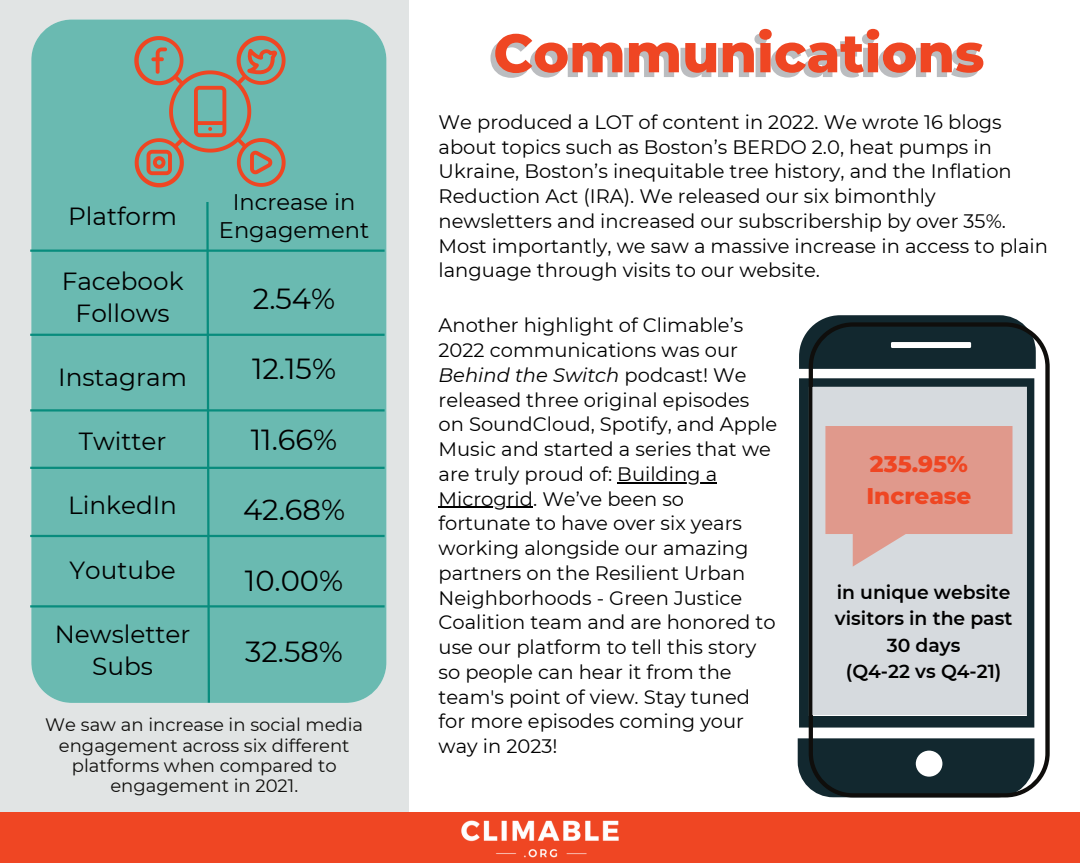
<style>
.page{position:relative;width:1080px;height:864px;background:#fff}
.page>*{position:absolute;margin:0;border:0;box-sizing:border-box;transform-origin:0 0}
.t1{font:800 54px "Montserrat";color:#ef4623}
.t2{font:28.95px "Montserrat";color:#000}
.t3{font:24.75px/32.1px "Montserrat";color:#000;text-align:center}
.t4{font:800 23.1px/31.5px "Montserrat";color:#ef4623}
.t5{font:22.5px/27.8px "Montserrat";color:#000;text-align:center}
.t6{font:19.5px/24.8px "Montserrat";color:#000}
.t7{font:600 18.75px/26.1px "Montserrat";color:#000;text-align:center}
.t8{font:18px/20.2px "Montserrat";color:#0f0e0c;text-align:center}
.s1{font-style:italic}
</style>
<div class="page">
<svg style="left:798px;top:315px;width:223px;height:473px;fill:#12282f"></svg>
<svg style="left:809px;top:322px;width:241px;height:475px;fill:#12282f"></svg>
<div style="left:813px;top:387px;width:214px;height:328px;background:#d6dade"></div>
<div style="left:0;top:0;width:409px;height:816px;background:#e1e4e4"></div>
<div style="left:31px;top:20px;width:355px;height:683px;background:#6abab1"></div>
<svg style="left:134px;top:36px;width:152px;height:151px;background:#879f90"></svg>
<div style="left:0;top:812px;width:1080px;height:50px;background:#ef4623"></div>
<hr style="left:30px;top:250px;width:355px;height:2px;background:#088c7d">
<hr style="left:30px;top:334px;width:355px;height:2px;background:#088c7d">
<hr style="left:30px;top:409px;width:355px;height:3px;background:#088c7d">
<hr style="left:30px;top:467px;width:355px;height:2px;background:#088c7d">
<hr style="left:30px;top:535px;width:355px;height:2px;background:#088c7d">
<hr style="left:30px;top:605px;width:355px;height:3px;background:#088c7d">
<svg style="left:205px;top:200px;width:6px;height:503px;background:#43a79c"></svg>
<img style="left:461px;top:820px;width:158px;height:38px">
<hr style="left:617px;top:482px;width:100px;height:1px;background:#000">
<hr style="left:439px;top:507px;width:94px;height:1px;background:#000">
<svg style="left:825px;top:426px;width:188px;height:141px"></svg>
<p class="t3" style="left:68px;top:200px;width:111px">Platform</p>
<p class="t3" style="left:62px;top:265px;width:123px">Facebook<br>Follows</p>
<p class="t3" style="left:58px;top:361px;width:130px">Instagram</p>
<p class="t3" style="left:79px;top:425px;width:89px">Twitter</p>
<p class="t3" style="left:68px;top:489px;width:110px">LinkedIn</p>
<p class="t3" style="left:69px;top:554px;width:108px">Youtube</p>
<p class="t3" style="left:55px;top:618px;width:137px">Newsletter<br>Subs</p>
<p class="t5" style="left:219px;top:188px;width:152px">Increase in<br>Engagement</p>
<h2 class="t2" style="left:253px;top:280px;width:84px">2.54%</h2>
<h2 class="t2" style="left:252px;top:351px;width:86px">12.15%</h2>
<h2 class="t2" style="left:251px;top:422px;width:88px">11.66%</h2>
<h2 class="t2" style="left:243px;top:492px;width:104px">42.68%</h2>
<h2 class="t2" style="left:245px;top:563px;width:100px">10.00%</h2>
<h2 class="t2" style="left:245px;top:634px;width:99px">32.58%</h2>
<p class="t8" style="left:45px;top:715px;width:319px">We saw an increase in social media engagement across six different platforms when compared to engagement in 2021.</p>
<h1 class="t1" style="left:493px;top:20px;width:493px">Communications</h1>
<p class="t6" style="left:439px;top:110px;width:611px">We produced a LOT of content in 2022. We wrote 16 blogs about topics such as Boston’s BERDO 2.0, heat pumps in Ukraine, Boston’s inequitable tree history, and the Inflation Reduction Act (IRA). We released our six bimonthly newsletters and increased our subscribership by over 35%.<br>Most importantly, we saw a massive increase in access to plain language through visits to our website.</p>
<p class="t6" style="left:439px;top:313px;width:340px">Another highlight of Climable’s<br>2022 communications was our<br><span class="s1">Behind the Switch</span> podcast! We released three original episodes on SoundCloud, Spotify, and Apple<br>Music and started a series that we are truly proud of: Building a<br>Microgrid. We’ve been so fortunate to have over six years working alongside our amazing partners on the Resilient Urban<br>Neighborhoods - Green Justice<br>Coalition team and are honored to use our platform to tell this story so people can hear it from the team's point of view. Stay tuned for more episodes coming your way in 2023!</p>
<p class="t4" style="left:866px;top:448px;width:107px">235.95%<br>Increase</p>
<p class="t7" style="left:835px;top:580px;width:179px">in unique website visitors in the past<br>30 days<br>(Q4-22 vs Q4-21)</p>
</div>
